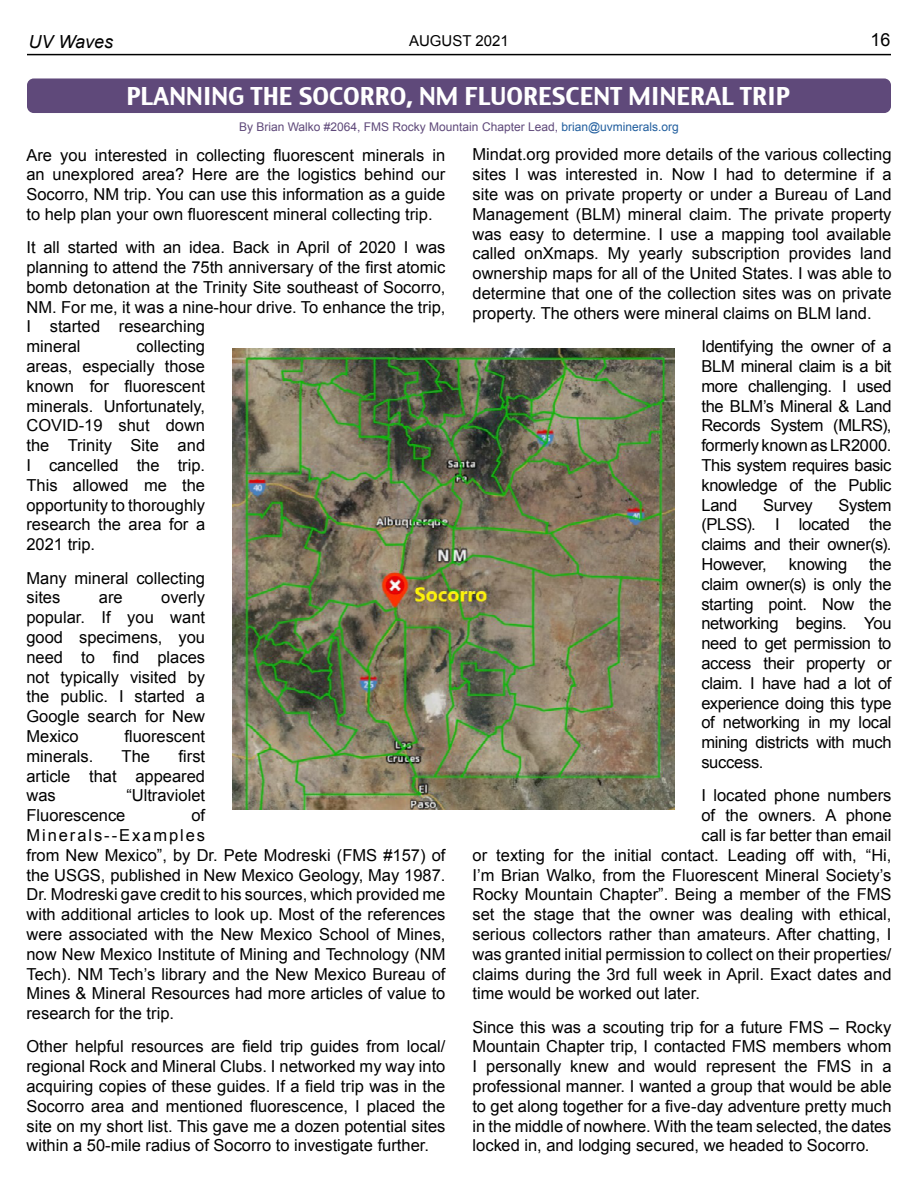
<style>
.page{position:relative;width:918px;height:1188px;background:#fff}
.page>*{position:absolute;margin:0;border:0;box-sizing:border-box;transform-origin:0 0}
.t1{font:24px "Charcoal CY";color:#fff}
.t2{font:italic 18px "Arial";color:#000}
.t3{font:18px "Arial";color:#000}
.t4{font:16.5px/19.8px "Arial";color:#000;text-align:justify}
.t5{font:16.5px "Arial";letter-spacing:-.02em;color:#000}
.t6{font:15px "Arial";color:#000}
.t7{font:12px "Arial";color:#5f497a}
.s1{color:#215e9e}
</style>
<div class="page">
<hr style="left:27px;top:54px;width:864px;height:1px;background:#000">
<div style="left:27px;top:78px;width:864px;height:35px;background:#5f497a;border-radius:7px"></div>
<img style="left:232px;top:349px;width:442px;height:461px">
<p class="t2" style="left:28px;top:30px;width:86px">UV Waves</p>
<p class="t6" style="left:409px;top:31px;width:101px">AUGUST 2021</p>
<p class="t3" style="left:871px;top:27px;width:22px">16</p>
<h1 class="t1" style="left:126px;top:81px;width:665px">PLANNING THE SOCORRO, NM FLUORESCENT MINERAL TRIP</h1>
<p class="t7" style="left:239px;top:119px;width:441px">By Brian Walko #2064, FMS Rocky Mountain Chapter Lead, <span class="s1">brian@uvminerals.org</span></p>
<p class="t4" style="left:26px;top:145px;width:421px">Are you interested in collecting fluorescent minerals in an unexplored area? Here are the logistics behind our Socorro, NM trip. You can use this information as a guide to help plan your own fluorescent mineral collecting trip.</p>
<p class="t4" style="left:26px;top:238px;width:421px;text-align:left">It all started with an idea. Back in April of 2020 I was planning to attend the 75th anniversary of the first atomic bomb detonation at the Trinity Site southeast of Socorro, NM. For me, it was a nine-hour drive. To enhance the trip, I started researching<br>mineral</p>
<p class="t4" style="left:26px;top:337px;width:180px;text-indent:110px">collecting areas, especially those known for fluorescent minerals. Unfortunately, COVID-19 shut down the Trinity Site and I cancelled the trip.<br>This allowed me the opportunity to thoroughly research the area for a 2021 trip.</p>
<p class="t4" style="left:26px;top:568px;width:180px">Many mineral collecting sites</p>
<p class="t4" style="left:26px;top:588px;width:180px;text-indent:135px">overly popular. If you want good specimens, you need to find places not typically visited by the public. I started a Google search for New Mexico</p>
<p class="t4" style="left:99px;top:588px;width:25px">are</p>
<p class="t4" style="left:124px;top:726px;width:82px">fluorescent</p>
<p class="t4" style="left:26px;top:746px;width:180px;text-indent:152px">first article that appeared was</p>
<p class="t4" style="left:26px;top:746px;width:68px">minerals.</p>
<p class="t4" style="left:122px;top:746px;width:30px">The</p>
<p class="t4" style="left:126px;top:786px;width:80px">“Ultraviolet</p>
<p class="t4" style="left:26px;top:806px;width:421px;text-align:left;text-indent:165px">of<br>Minerals--Examples<br>from New Mexico”, by Dr. Pete Modreski (FMS #157) of the USGS, published in New Mexico Geology, May 1987.<br>Dr. Modreski gave credit to his sources, which provided me with additional articles to look up. Most of the references were associated with the New Mexico School of Mines, now New Mexico Institute of Mining and Technology (NM Tech). NM Tech’s library and the New Mexico Bureau of Mines &amp; Mineral Resources had more articles of value to research for the trip.</p>
<p class="t4" style="left:26px;top:1037px;width:421px">Other helpful resources are field trip guides from local/ regional Rock and Mineral Clubs. I networked my way into acquiring copies of these guides. If a field trip was in the Socorro area and mentioned fluorescence, I placed the site on my short list. This gave me a dozen potential sites within a 50-mile radius of Socorro to investigate further.</p>
<p class="t4" style="left:26px;top:806px;width:101px">Fluorescence</p>
<p class="t4" style="left:473px;top:145px;width:421px">Mindat.org provided more details of the various collecting sites I was interested in. Now I had to determine if a site was on private property or under a Bureau of Land Management (BLM) mineral claim. The private property was easy to determine. I use a mapping tool available called onXmaps. My yearly subscription provides land ownership maps for all of the United States. I was able to determine that one of the collection sites was on private property. The others were mineral claims on BLM land.</p>
<p class="t4" style="left:701px;top:337px;width:192px">Identifying the owner of a BLM mineral claim is a bit more challenging. I used the BLM’s Mineral &amp; Land Records System (MLRS), formerly known as LR2000.<br>This system requires basic knowledge of the Public Land</p>
<p class="t4" style="left:701px;top:495px;width:192px;text-indent:137px">System (PLSS). I located the claims and their owner(s).<br>However,</p>
<p class="t4" style="left:763px;top:495px;width:51px">Survey</p>
<p class="t4" style="left:701px;top:554px;width:192px;text-indent:168px">the claim owner(s) is only the starting point. Now the networking begins. You need to get permission to access their property or claim. I have had a lot of experience doing this type of networking in my local mining districts with much success.</p>
<p class="t4" style="left:701px;top:786px;width:192px">I located phone numbers</p>
<p class="t4" style="left:701px;top:806px;width:192px">of the owners. A phone</p>
<p class="t4" style="left:701px;top:825px;width:192px">call is far better than email</p>
<p class="t4" style="left:472px;top:845px;width:421px">or texting for the initial contact. Leading off with, “Hi,</p>
<p class="t4" style="left:472px;top:865px;width:421px">I’m Brian Walko, from the Fluorescent Mineral Society’s</p>
<p class="t4" style="left:472px;top:885px;width:421px">Rocky Mountain Chapter”. Being a member of the FMS</p>
<p class="t4" style="left:472px;top:905px;width:421px">set the stage that the owner was dealing with ethical,</p>
<p class="t4" style="left:472px;top:924px;width:421px">serious collectors rather than amateurs. After chatting, I</p>
<p class="t4" style="left:472px;top:944px;width:421px">was granted initial permission to collect on their properties/</p>
<p class="t4" style="left:472px;top:964px;width:421px">claims during the 3rd full week in April. Exact dates and</p>
<p class="t4" style="left:472px;top:984px;width:229px">time would be worked out later.</p>
<p class="t4" style="left:472px;top:1017px;width:421px">Since this was a scouting trip for a future FMS – Rocky Mountain Chapter trip, I contacted FMS members whom I personally knew and would represent the FMS in a professional manner. I wanted a group that would be able to get along together for a five-day adventure pretty much in the middle of nowhere. With the team selected, the dates locked in, and lodging secured, we headed to Socorro.</p>
<p class="t5" style="left:789px;top:553px;width:60px">knowing</p>
</div>
